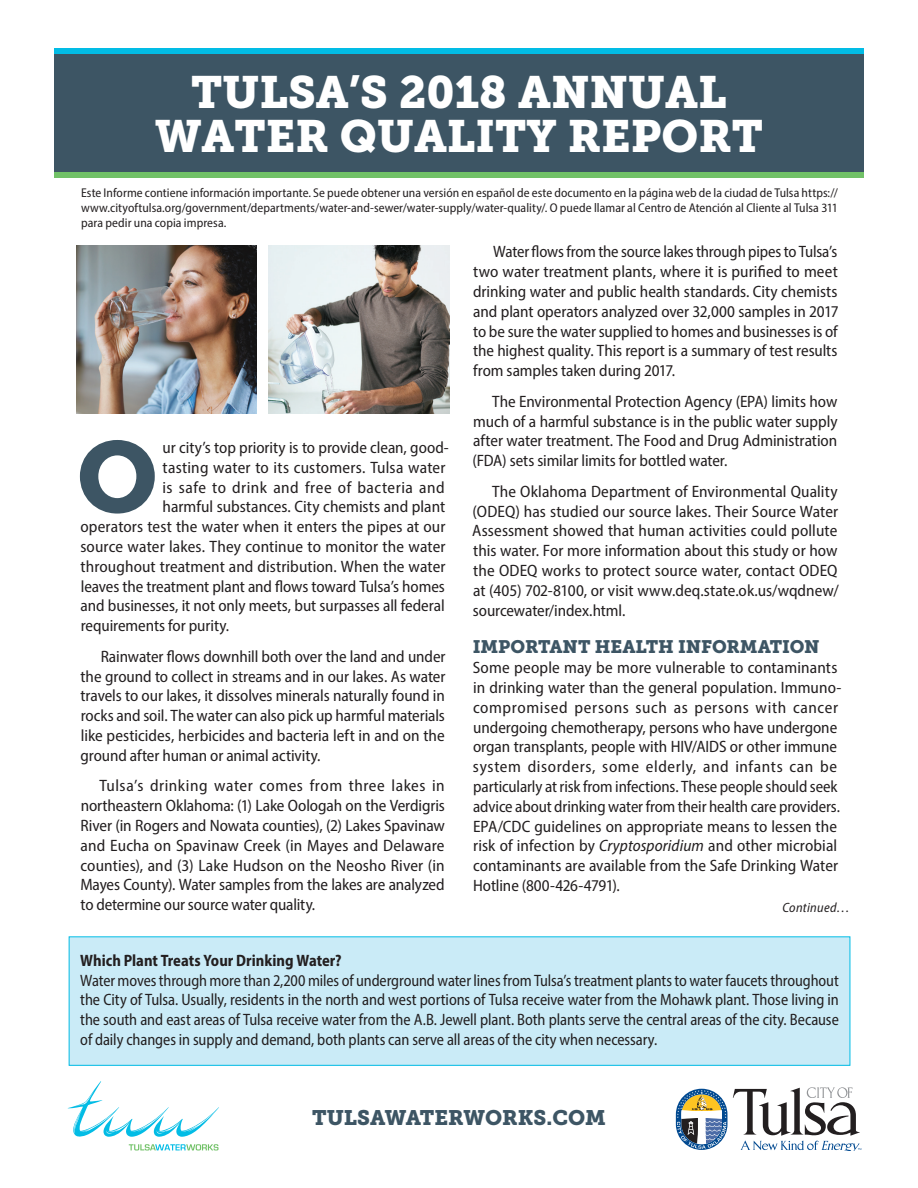
<style>
.page{position:relative;width:918px;height:1188px;background:#fff}
.page>*{position:absolute;margin:0;border:0;box-sizing:border-box;transform-origin:0 0}
.t1{font:99.6px "Museo Slab 900";color:#3d5564}
.t2{font:45px/43.5px "Museo Slab 900";color:#fff;text-align:center}
.t3{font:21px "Museo Slab 900";color:#3d5564}
.t4{font:18px "Museo Slab 900";letter-spacing:-.005em;color:#3d5564}
.t5{font:semi-condensed 16.5px/19.8px "Myriad Pro";color:#231f20;text-align:justify}
.t6{font:semi-condensed 16.5px/19.8px "Myriad Pro";color:#231f20;text-align:justify;scale:.94 1}
.t7{font:700 semi-condensed 16.5px "Myriad Pro";color:#231f20;scale:.95 1}
.t8{font:semi-condensed 16.5px "Myriad Pro";letter-spacing:.03em;color:#231f20}
.t9{font:italic semi-condensed 13.5px "Myriad Pro";letter-spacing:.025em;color:#231f20}
.t10{font:semi-condensed 12.75px/15px "Myriad Pro";letter-spacing:.005em;color:#231f20;text-align:justify}
.s1{font-style:italic}
</style>
<div class="page">
<svg style="left:129px;top:1144px;width:90px;height:6px"></svg>
<svg style="left:68px;top:1081px;width:151px;height:56px"></svg>
<svg style="left:676px;top:1089px;width:51px;height:61px"></svg>
<svg style="left:733px;top:1087px;width:128px;height:64px"></svg>
<div style="left:54px;top:53px;width:810px;height:119px;background:#3d5564"></div>
<div style="left:54px;top:48px;width:810px;height:5px;background:#02bce5"></div>
<div style="left:54px;top:172px;width:810px;height:5px;background:#71c167"></div>
<div style="left:69px;top:937px;width:781px;height:128px;background:#caebf7"></div>
<div style="left:69px;top:936px;width:781px;height:130px;border:1px solid #02bce5"></div>
<img style="left:76px;top:245px;width:181px;height:169px">
<img style="left:269px;top:245px;width:180px;height:169px">
<h2 class="t2" style="left:155px;top:71px;width:609px">TULSA’S 2018 ANNUAL<br>WATER QUALITY REPORT</h2>
<p class="t10" style="left:81px;top:185px;width:759px">Este Informe contiene información importante. Se puede obtener una versión en español de este documento en la página web de la ciudad de Tulsa https:// www.cityoftulsa.org/government/departments/water-and-sewer/water-supply/water-quality/. O puede llamar al Centro de Atención al Cliente al Tulsa 311 para pedir una copia impresa.</p>
<h1 class="t1" style="left:77px;top:420px;width:83px">O</h1>
<p class="t5" style="left:163px;top:437px;width:288px">ur city’s top priority is to provide clean, good-</p>
<p class="t5" style="left:163px;top:457px;width:284px">tasting water to its customers. Tulsa water</p>
<p class="t8" style="left:163px;top:477px;width:284px">is safe to drink and free of bacteria and</p>
<p class="t5" style="left:163px;top:497px;width:284px">harmful substances. City chemists and plant</p>
<p class="t5" style="left:81px;top:517px;width:367px">operators test the water when it enters the pipes at our</p>
<p class="t5" style="left:80px;top:536px;width:367px">source water lakes. They continue to monitor the water</p>
<p class="t5" style="left:81px;top:556px;width:366px">throughout treatment and distribution. When the water</p>
<p class="t5" style="left:81px;top:576px;width:366px">leaves the treatment plant and flows toward Tulsa’s homes</p>
<p class="t5" style="left:81px;top:596px;width:366px">and businesses, it not only meets, but surpasses all federal</p>
<p class="t5" style="left:81px;top:616px;width:150px">requirements for purity.</p>
<p class="t5" style="left:81px;top:646px;width:367px;text-indent:20px">Rainwater flows downhill both over the land and under the ground to collect in streams and in our lakes. As water travels to our lakes, it dissolves minerals naturally found in rocks and soil. The water can also pick up harmful materials like pesticides, herbicides and bacteria left in and on the ground after human or animal activity.</p>
<p class="t5" style="left:80px;top:776px;width:366px;text-indent:19px">Tulsa’s drinking water comes from three lakes in northeastern Oklahoma: (1) Lake Oologah on the Verdigris River (in Rogers and Nowata counties), (2) Lakes Spavinaw and Eucha on Spavinaw Creek (in Mayes and Delaware counties), and (3) Lake Hudson on the Neosho River (in Mayes County). Water samples from the lakes are analyzed to determine our source water quality.</p>
<p class="t5" style="left:473px;top:242px;width:367px;text-indent:20px">Water flows from the source lakes through pipes to Tulsa’s two water treatment plants, where it is purified to meet drinking water and public health standards. City chemists and plant operators analyzed over 32,000 samples in 2017 to be sure the water supplied to homes and businesses is of the highest quality. This report is a summary of test results from samples taken during 2017.</p>
<p class="t5" style="left:473px;top:391px;width:366px;text-indent:19px">The Environmental Protection Agency (EPA) limits how much of a harmful substance is in the public water supply after water treatment. The Food and Drug Administration (FDA) sets similar limits for bottled water.</p>
<p class="t5" style="left:472px;top:481px;width:368px;text-indent:20px">The Oklahoma Department of Environmental Quality (ODEQ) has studied our source lakes. Their Source Water Assessment showed that human activities could pollute this water. For more information about this study or how the ODEQ works to protect source water, contact ODEQ at (405) 702-8100, or visit www.deq.state.ok.us/wqdnew/ sourcewater/index.html.</p>
<p class="t4" style="left:473px;top:637px;width:348px">IMPORTANT HEALTH INFORMATION</p>
<p class="t5" style="left:473px;top:658px;width:370px;text-align:left">Some people may be more vulnerable to contaminants in drinking water than the general population. Immuno&shy;compromised persons such as persons with cancer undergoing chemotherapy, persons who have undergone organ transplants, people with HIV/AIDS or other immune system disorders, some elderly, and infants can be particularly at risk from infections. These people should seek advice about drinking water from their health care providers.<br>EPA/CDC guidelines on appropriate means to lessen the risk of infection by <span class="s1">Cryptosporidium</span> and other microbial contaminants are available from the Safe Drinking Water Hotline (800-426-4791).</p>
<p class="t9" style="left:783px;top:899px;width:69px">Continued…</p>
<p class="t7" style="left:80px;top:950px;width:277px">Which Plant Treats Your Drinking Water?</p>
<p class="t6" style="left:80px;top:970px;width:809px">Water moves through more than 2,200 miles of underground water lines from Tulsa’s treatment plants to water faucets throughout the City of Tulsa. Usually, residents in the north and west portions of Tulsa receive water from the Mohawk plant. Those living in the south and east areas of Tulsa receive water from the A.B. Jewell plant. Both plants serve the central areas of the city. Because of daily changes in supply and demand, both plants can serve all areas of the city when necessary.</p>
<p class="t3" style="left:312px;top:1105px;width:295px">TULSAWATERWORKS.COM</p>
</div>
